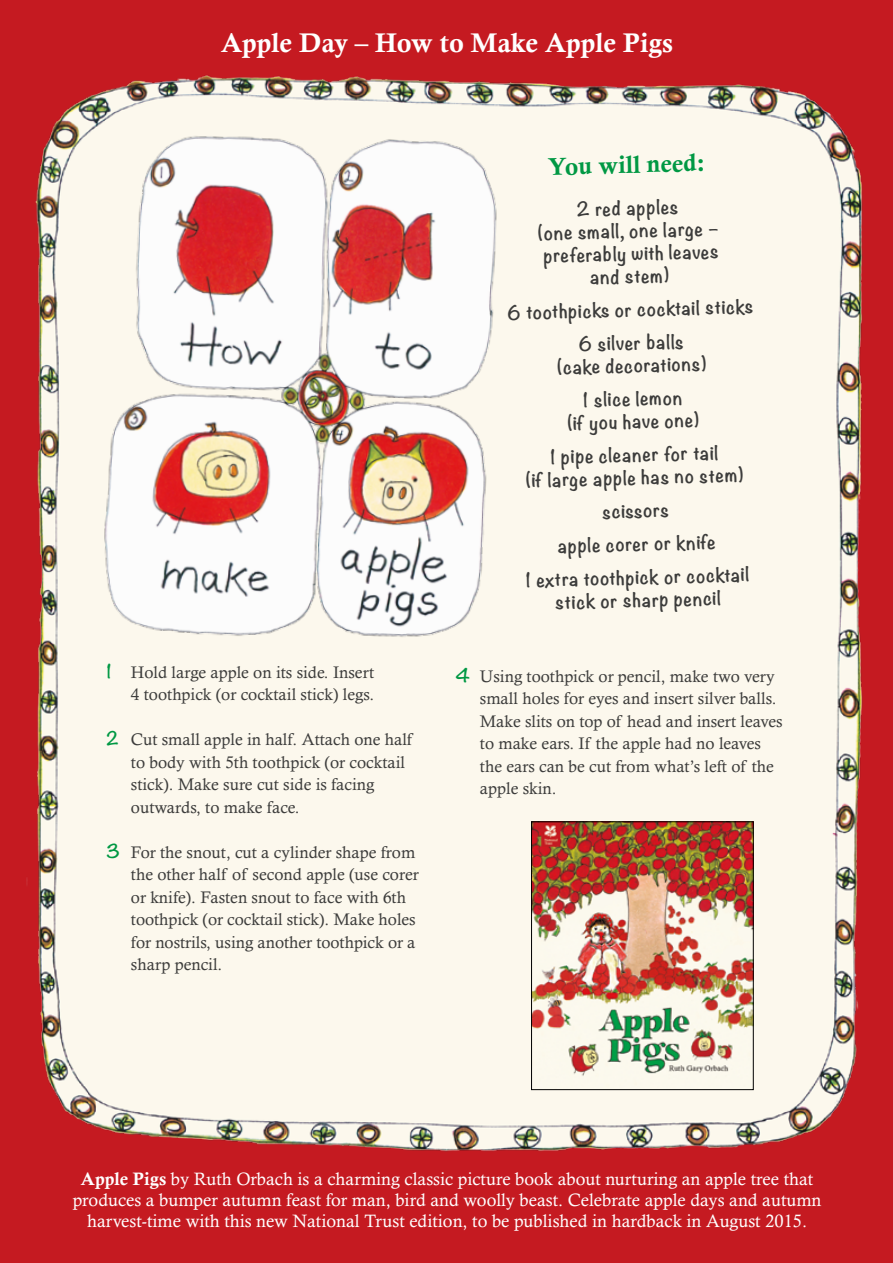
<style>
.page{position:relative;width:893px;height:1263px;background:#c51a21}
.page>*{position:absolute;margin:0;border:0;box-sizing:border-box;transform-origin:0 0}
.t1{font:27px "Calis MT Bol";color:#fff}
.t2{font:24.3px "Calis MT Bol";color:#009843}
.t3{font:18px/21px "Calisto";color:#fff;text-align:center}
.t4{font:700 17.55px/33.3px "Noteworthy";color:#3c3c3b;text-align:center}
.t5{font:16.8px/22.5px "Calisto";color:#3c3c3b}
.s1{font-family:"Noteworthy";font-weight:700;color:#009843}
.s2{font-family:"Calis MT Bol"}
</style>
<div class="page">
<img style="left:26px;top:75px;width:837px;height:1077px">
<img style="left:75px;top:112px;width:478px;height:596px">
<img style="left:533px;top:824px;width:218px;height:264px">
<div style="left:531px;top:822px;width:222px;height:268px;border:1px solid #000"></div>
<h1 class="t1" style="left:221px;top:27px;width:454px">Apple Day – How to Make Apple Pigs</h1>
<p class="t5" style="left:107px;top:661px;width:269px;text-align:right"><span class="s1">1</span> Hold large apple on its side. Insert<br>4 toothpick (or cocktail stick) legs.</p>
<p class="t5" style="left:131px;top:728px;width:283px;text-indent:-24px"><span class="s1">2</span> Cut small apple in half. Attach one half to body with 5th toothpick (or cocktail stick). Make sure cut side is facing outwards, to make face.</p>
<p class="t5" style="left:131px;top:841px;width:289px;text-indent:-24px"><span class="s1">3</span> For the snout, cut a cylinder shape from the other half of second apple (use corer or knife). Fasten snout to face with 6th toothpick (or cocktail stick). Make holes for nostrils, using another toothpick or a sharp pencil.</p>
<h2 class="t2" style="left:548px;top:153px;width:158px;rotate:-2deg">You will need:</h2>
<p class="t4" style="left:537px;top:198px;width:182px;line-height:22.8px;rotate:-1deg">2 red apples<br>(one small, one large – preferably with leaves and stem)</p>
<p class="t4" style="left:507px;top:294px;width:247px;rotate:-1deg">6 toothpicks or cocktail sticks<br>6 silver balls</p>
<p class="t4" style="left:557px;top:350px;width:151px;rotate:-1deg">(cake decorations)<br>1 slice lemon</p>
<p class="t4" style="left:549px;top:406px;width:170px;rotate:-1deg">(if you have one)<br>1 pipe cleaner for tail</p>
<p class="t4" style="left:524px;top:462px;width:225px;rotate:-1deg">(if large apple has no stem) scissors<br>apple corer or knife<br>1 extra toothpick or cocktail</p>
<p class="t4" style="left:555px;top:584px;width:167px;rotate:-1deg">stick or sharp pencil</p>
<p class="t5" style="left:480px;top:665px;width:304px;text-indent:-24px"><span class="s1">4</span> Using toothpick or pencil, make two very small holes for eyes and insert silver balls.<br>Make slits on top of head and insert leaves to make ears. If the apple had no leaves the ears can be cut from what’s left of the apple skin.</p>
<p class="t3" style="left:73px;top:1168px;width:750px"><span class="s2">Apple Pigs</span> by Ruth Orbach is a charming classic picture book about nurturing an apple tree that produces a bumper autumn feast for man, bird and woolly beast. Celebrate apple days and autumn harvest-time with this new National Trust edition, to be published in hardback in August 2015.</p>
</div>
